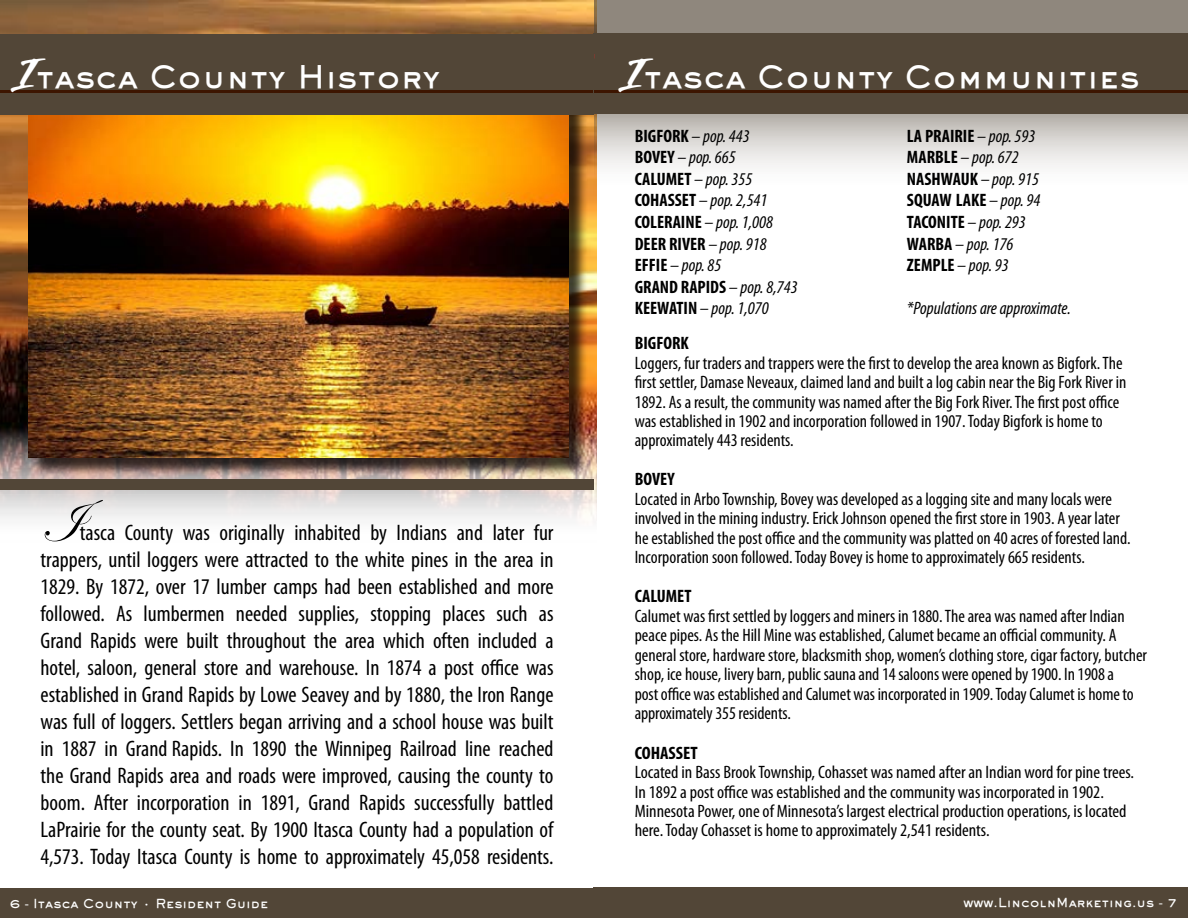
<style>
.page{position:relative;width:1188px;height:918px;background:#fff}
.page>*{position:absolute;margin:0;border:0;box-sizing:border-box;transform-origin:0 0}
.t1{font:61.5px "Edwardian Script ITC";color:#000}
.t2{font:800 30px "Gothic";color:#fff}
.t3{font:condensed 22.5px/27px "Myriad Pro";color:#000;text-align:justify}
.t4{font:condensed 18px/19.5px "Myriad Pro";color:#000}
.t5{font:italic condensed 18px/21.6px "Myriad Pro";color:#000}
.t6{font:700 condensed 18px "Myriad Pro";color:#000}
.t7{font:800 12px "Gothic";color:#fff}
.s1{font-family:"Lambo Hmk";font-weight:700;font-size:45px}
.s2{font-weight:700;font-style:normal}
</style>
<div class="page">
<img style="left:0;top:0;width:596px;height:519px">
<div style="left:31px;top:86px;width:557px;height:391px;background:#000;opacity:.75"></div>
<img style="left:29px;top:114px;width:540px;height:344px">
<div style="left:0;top:888px;width:594px;height:30px;background:#524637"></div>
<div style="left:0;top:480px;width:594px;height:10px;background:#524637"></div>
<div style="left:0;top:34px;width:594px;height:80px;background:#524637"></div>
<hr style="left:0;top:90px;width:594px;height:3px;background:#3d1500">
<svg style="left:594px;top:0;width:594px;height:194px"></svg>
<div style="left:594px;top:888px;width:594px;height:30px;background:#524637"></div>
<div style="left:594px;top:34px;width:594px;height:80px;background:#524637"></div>
<hr style="left:594px;top:90px;width:594px;height:2px;background:#3d1500">
<h2 class="t2" style="left:14px;top:57px;width:428px"><span class="s1">I</span>tasca County History</h2>
<h1 class="t1" style="left:40px;top:488px;width:41px">I</h1>
<p class="t3" style="left:41px;top:519px;width:515px;text-indent:39px">tasca County was originally inhabited by Indians and later fur trappers, until loggers were attracted to the white pines in the area in 1829. By 1872, over 17 lumber camps had been established and more followed. As lumbermen needed supplies, stopping places such as Grand Rapids were built throughout the area which often included a hotel, saloon, general store and warehouse. In 1874 a post office was established in Grand Rapids by Lowe Seavey and by 1880, the Iron Range was full of loggers. Settlers began arriving and a school house was built in 1887 in Grand Rapids. In 1890 the Winnipeg Railroad line reached the Grand Rapids area and roads were improved, causing the county to boom. After incorporation in 1891, Grand Rapids successfully battled LaPrairie for the county seat. By 1900 Itasca County had a population of 4,573. Today Itasca County is home to approximately 45,058 residents.</p>
<p class="t7" style="left:10px;top:895px;width:260px">6 - Itasca County • Resident Guide</p>
<h2 class="t2" style="left:621px;top:57px;width:520px"><span class="s1">I</span>tasca County Communities</h2>
<p class="t5" style="left:635px;top:125px;width:164px"><span class="s2">BIGFORK</span> – pop. 443<br><span class="s2">BOVEY</span> – pop. 665<br><span class="s2">CALUMET</span> – pop. 355<br><span class="s2">COHASSET</span> – pop. 2,541<br><span class="s2">COLERAINE</span> – pop. 1,008<br><span class="s2">DEER RIVER</span> – pop. 918<br><span class="s2">EFFIE</span> – pop. 85<br><span class="s2">GRAND RAPIDS</span> – pop. 8,743<br><span class="s2">KEEWATIN</span> – pop. 1,070</p>
<p class="t5" style="left:907px;top:125px;width:135px"><span class="s2">LA PRAIRIE</span> – pop. 593<br><span class="s2">MARBLE</span> – pop. 672<br><span class="s2">NASHWAUK</span> – pop. 915<br><span class="s2">SQUAW LAKE</span> – pop. 94<br><span class="s2">TACONITE</span> – pop. 293<br><span class="s2">WARBA</span> – pop. 176<br><span class="s2">ZEMPLE</span> – pop. 93</p>
<p class="t5" style="left:907px;top:298px;width:165px">*Populations are approximate.</p>
<p class="t6" style="left:635px;top:332px;width:56px">BIGFORK</p>
<p class="t4" style="left:635px;top:353px;width:493px">Loggers, fur traders and trappers were the first to develop the area known as Bigfork. The first settler, Damase Neveaux, claimed land and built a log cabin near the Big Fork River in 1892. As a result, the community was named after the Big Fork River. The first post office was established in 1902 and incorporation followed in 1907. Today Bigfork is home to approximately 443 residents.</p>
<p class="t6" style="left:635px;top:468px;width:42px">BOVEY</p>
<p class="t4" style="left:635px;top:489px;width:497px">Located in Arbo Township, Bovey was developed as a logging site and many locals were involved in the mining industry. Erick Johnson opened the first store in 1903. A year later he established the post office and the community was platted on 40 acres of forested land.<br>Incorporation soon followed. Today Bovey is home to approximately 665 residents.</p>
<p class="t6" style="left:635px;top:585px;width:58px">CALUMET</p>
<p class="t4" style="left:635px;top:606px;width:514px">Calumet was first settled by loggers and miners in 1880. The area was named after Indian peace pipes. As the Hill Mine was established, Calumet became an official community. A general store, hardware store, blacksmith shop, women’s clothing store, cigar factory, butcher shop, ice house, livery barn, public sauna and 14 saloons were opened by 1900. In 1908 a<br>post office was established and Calumet was incorporated in 1909. Today Calumet is home to approximately 355 residents.</p>
<p class="t6" style="left:635px;top:741px;width:64px">COHASSET</p>
<p class="t4" style="left:635px;top:762px;width:501px">Located in Bass Brook Township, Cohasset was named after an Indian word for pine trees.<br>In 1892 a post office was established and the community was incorporated in 1902.<br>Minnesota Power, one of Minnesota’s largest electrical production operations, is located here. Today Cohasset is home to approximately 2,541 residents.</p>
<p class="t7" style="left:963px;top:895px;width:216px">www.LincolnMarketing.us - 7</p>
</div>
